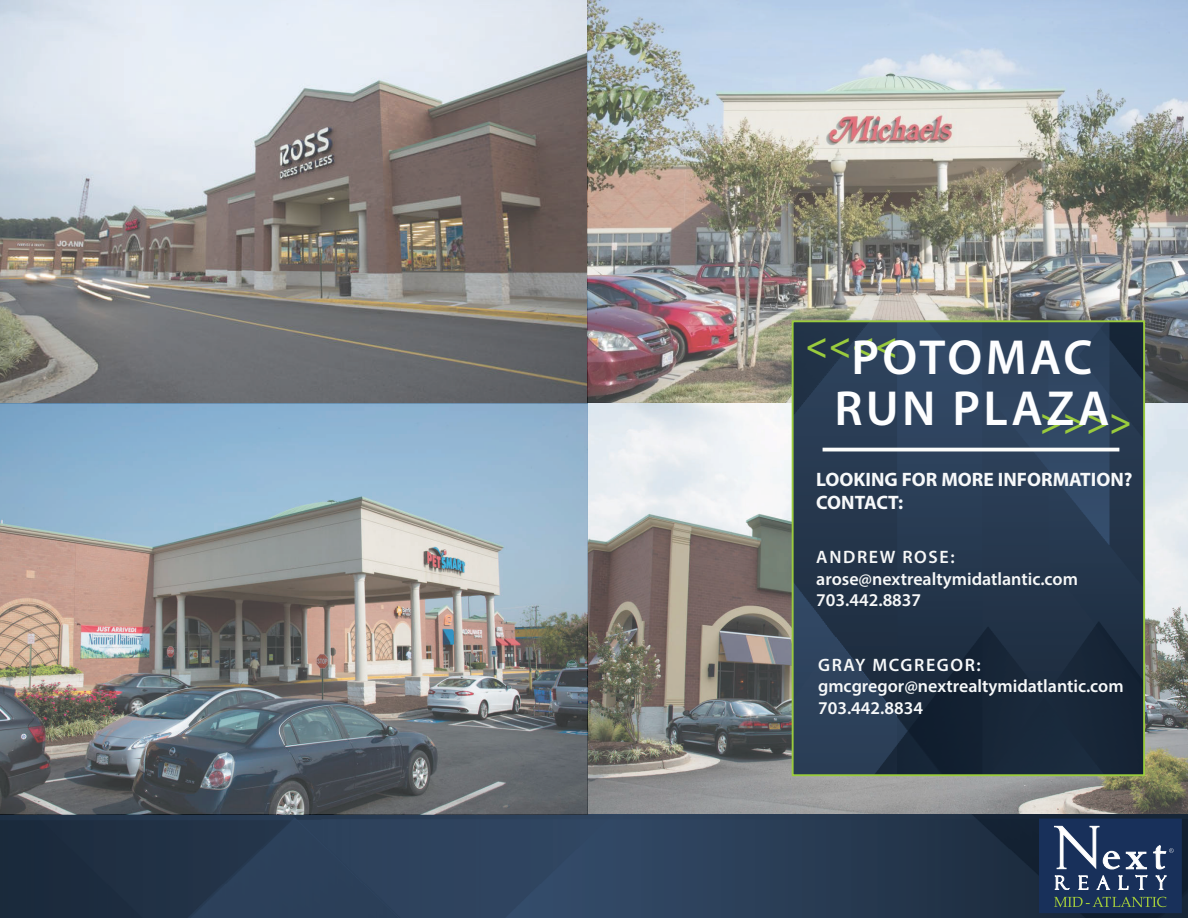
<style>
.page{position:relative;width:1188px;height:918px;background:#fff}
.page>*{position:absolute;margin:0;border:0;box-sizing:border-box;transform-origin:0 0}
.t1{font:600 49.5px/51px "Myriad Pro";letter-spacing:.07em;color:#fdfeff;text-align:center}
.t2{font:600 37.5px "Myriad Pro";color:#9acb3d}
.t3{font:700 19.5px/23.4px "Myriad Pro";color:#f7f9fa}
.t4{font:600 18px/21.6px "Myriad Pro";color:#f7f9fa}
.t5{font:600 18px/21.6px "Myriad Pro";color:#f7f8f8}
</style>
<div class="page">
<img style="left:0;top:0;width:1188px;height:918px">
<div style="left:1040px;top:819px;width:141px;height:94px;background:#18305a"></div>
<div style="left:1039px;top:819px;width:143px;height:94px;border:1px solid #18305a"></div>
<svg style="left:1054px;top:825px;width:120px;height:82px"></svg>
<img style="left:795px;top:323px;width:347px;height:450px">
<hr style="left:823px;top:448px;width:296px;height:3px;background:#fcfdfb">
<div style="left:792px;top:320px;width:353px;height:456px;border:2px solid #9acb3d"></div>
<svg style="left:808px;top:338px;width:87px;height:20px;background:#283b53"></svg>
<h1 class="t1" style="left:834px;top:330px;width:277px">POTOMAC<br>RUN PLAZA</h1>
<h2 class="t2" style="left:1040px;top:397px;width:93px">&gt;&gt;&gt;&gt;</h2>
<p class="t3" style="left:816px;top:467px;width:318px">LOOKING FOR MORE INFORMATION?<br>CONTACT:</p>
<p class="t5" style="left:816px;top:546px;width:263px">ANDREW ROSE: arose@nextrealtymidatlantic.com<br>703.442.8837</p>
<p class="t4" style="left:818px;top:653px;width:307px">GRAY MCGREGOR: gmcgregor@nextrealtymidatlantic.com<br>703.442.8834</p>
</div>
